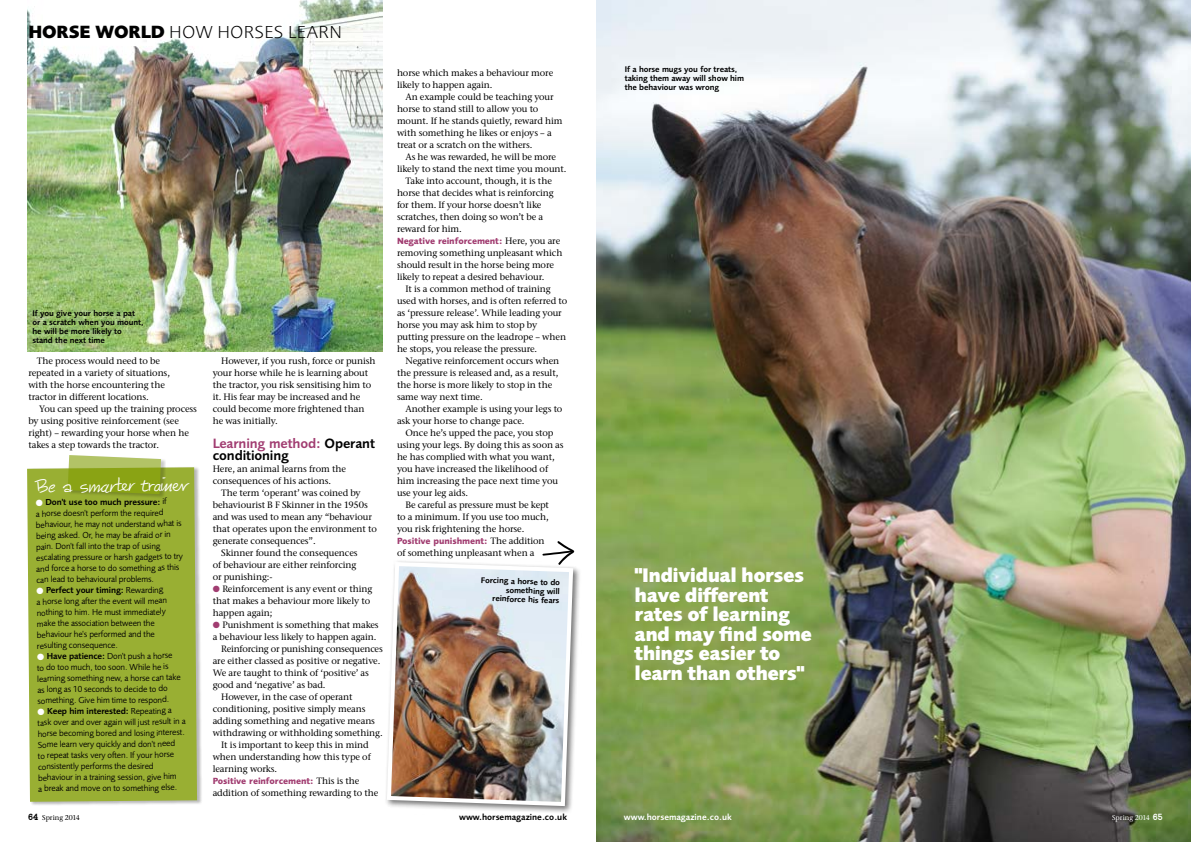
<style>
.page{position:relative;width:1191px;height:842px;background:#fff}
.page>*{position:absolute;margin:0;border:0;box-sizing:border-box;transform-origin:0 0}
.t1{font:21px "Manwriting";color:#fff}
.t2{font:800 20px/19.5px "Foundry Sans";letter-spacing:-.03em;color:#fff}
.t3{font:300 18px "Foundry Sans";letter-spacing:.03em;color:#000}
.t4{font:600 14px/12px "Foundry Sans";letter-spacing:-.01em;color:#000}
.t5{font:500 9.2px/12px "Stone Ser ITC Std";letter-spacing:-.01em;color:#000}
.t6{font:700 9.2px "Foundry Sans";letter-spacing:-.01em;color:#a13d71}
.t7{font:9px/11px "Foundry Sans";letter-spacing:-.025em;color:#000}
.t8{font:600 9px "Foundry Sans";color:#000}
.t9{font:600 9px "Foundry Sans";color:#fff}
.t10{font:600 8.5px/9px "Foundry Sans";letter-spacing:-.01em;color:#000}
.t11{font:500 7px "Stone Ser ITC Std";color:#000}
.t12{font:500 7px "Stone Ser ITC Std";color:#fff}
.s1{font-weight:800}
.s2{color:#fff}
.s3{font-weight:600}
.s4{color:#a13d71}
.s5{font-family:"Stone Ser ITC Std";font-weight:500;color:#000}
.s6{font-family:"Esfera NF";font-weight:700;font-size:8.5px}
</style>
<div class="page">
<img style="left:27px;top:0;width:356px;height:351px">
<img style="left:596px;top:0;width:595px;height:842px">
<div style="left:27px;top:467px;width:175px;height:339px;background:#000;opacity:.35"></div>
<div style="left:27px;top:467px;width:170px;height:335px;background:#99af33"></div>
<div style="left:68px;top:454px;width:98px;height:44px;background:#000;opacity:.35"></div>
<svg style="left:68px;top:455px;width:93px;height:39px;background:#9ab038"></svg>
<div style="left:384px;top:560px;width:197px;height:255px;background:#000;opacity:.55"></div>
<img style="left:385px;top:560px;width:190px;height:248px">
<svg style="left:542px;top:541px;width:32px;height:24px"></svg>
<h3 class="t3" style="left:28px;top:22px;width:315px"><span class="s1">Horse world</span> HOW H ORSES LEARN</h3>
<p class="t10" style="left:32px;top:308px;width:113px">If you give your horse a pat or a scratch when you mount, he will be more likely to stand the next time</p>
<p class="t5" style="left:28px;top:355px;width:143px;text-indent:9px">The process would need to be repeated in a variety of situations, with the horse encountering the tractor in different locations.</p>
<p class="t5" style="left:28px;top:403px;width:170px;text-indent:11px">You can speed up the training process by using positive reinforcement (see right) – rewarding your horse when he takes a step towards the tractor.</p>
<h1 class="t1" style="left:34px;top:472px;width:146px;rotate:-1deg">Be a sma rte r trainer</h1>
<p class="t7" style="left:36px;top:497px;width:149px"><span class="s2">●</span> <span class="s3">Don't use too much pressure:</span> if<br>a horse doesn't perform the required behaviour, he may not understand what is being asked. Or, he may be afraid or in pain. Don't fall into the trap of using escalating pressure or harsh gadgets to try and force a horse to do something as this can lead to behavioural problems.</p>
<p class="t7" style="left:36px;top:585px;width:132px"><span class="s2">●</span> <span class="s3">Perfect your timing:</span> Rewarding a horse long after the event will mean nothing to him. He must immediately make the association between the behaviour he's performed and the resulting consequence.</p>
<p class="t7" style="left:37px;top:650px;width:145px"><span class="s2">●</span> <span class="s3">Have patience:</span> Don't push a horse to do too much, too soon. While he is learning something new, a horse can take as long as 10 seconds to decide to do something. Give him time to respond.</p>
<p class="t7" style="left:38px;top:706px;width:150px"><span class="s2">●</span> <span class="s3">Keep him interested:</span> Repeating a task over and over again will just result in a horse becoming bored and losing interest.<br>Some learn very quickly and don't need<br>to repeat tasks very often. If your horse consistently performs the desired behaviour in a training session, give him<br>a break and move on to something else.</p>
<p class="t5" style="left:213px;top:355px;width:164px;text-indent:9px">However, if you rush, force or punish your horse while he is learning about the tractor, you risk sensitising him to it. His fear may be increased and he could become more frightened than he was initially.</p>
<h3 class="t4" style="left:213px;top:437px;width:164px"><span class="s4">Learning method:</span> Operant conditioning</h3>
<p class="t5" style="left:213px;top:463px;width:135px">Here, an animal learns from the consequences of his actions.</p>
<p class="t5" style="left:221px;top:487px;width:141px">The term ‘operant’ was coined by</p>
<p class="t5" style="left:213px;top:499px;width:157px">behaviourist B F Skinner in the 1950s</p>
<p class="t5" style="left:213px;top:511px;width:161px">and was used to mean any “behaviour</p>
<p class="t5" style="left:213px;top:523px;width:166px">that operates upon the environment to</p>
<p class="t5" style="left:213px;top:535px;width:105px">generate consequences”.</p>
<p class="t5" style="left:221px;top:547px;width:138px">Skinner found the consequences</p>
<p class="t5" style="left:213px;top:559px;width:145px">of behaviour are either reinforcing</p>
<p class="t5" style="left:213px;top:571px;width:61px">or punishing:-</p>
<p class="t5" style="left:213px;top:583px;width:161px"><span class="s4">●</span> Reinforcement is any event or thing that makes a behaviour more likely to happen again;</p>
<p class="t5" style="left:213px;top:619px;width:167px"><span class="s4">●</span> Punishment is something that makes</p>
<p class="t5" style="left:213px;top:631px;width:165px">a behaviour less likely to happen again.</p>
<p class="t5" style="left:221px;top:643px;width:163px">Reinforcing or punishing consequences</p>
<p class="t5" style="left:213px;top:655px;width:169px">are either classed as positive or negative.</p>
<p class="t5" style="left:213px;top:667px;width:158px">We are taught to think of ‘positive’ as</p>
<p class="t5" style="left:213px;top:679px;width:114px">good and ‘negative’ as bad.</p>
<p class="t5" style="left:221px;top:691px;width:133px">However, in the case of operant</p>
<p class="t5" style="left:213px;top:703px;width:154px">conditioning, positive simply means</p>
<p class="t5" style="left:213px;top:715px;width:164px">adding something and negative means</p>
<p class="t5" style="left:213px;top:727px;width:172px">withdrawing or withholding something.</p>
<p class="t5" style="left:221px;top:739px;width:149px">It is important to keep this in mind</p>
<p class="t5" style="left:213px;top:751px;width:160px">when understanding how this type of</p>
<p class="t5" style="left:213px;top:763px;width:66px">learning works.</p>
<p class="t6" style="left:213px;top:775px;width:148px">Positive reinforcement: <span class="s5">This is the</span></p>
<p class="t5" style="left:213px;top:786px;width:167px">addition of something rewarding to the</p>
<p class="t5" style="left:397px;top:66px;width:158px">horse which makes a behaviour more likely to happen again.</p>
<p class="t5" style="left:397px;top:90px;width:167px;text-indent:9px">An example could be teaching your horse to stand still to allow you to mount. If he stands quietly, reward him with something he likes or enjoys – a treat or a scratch on the withers.</p>
<p class="t5" style="left:405px;top:150px;width:152px">As he was rewarded, he will be more</p>
<p class="t5" style="left:397px;top:162px;width:171px">likely to stand the next time you mount.</p>
<p class="t5" style="left:405px;top:174px;width:148px">Take into account, though, it is the</p>
<p class="t5" style="left:397px;top:186px;width:158px">horse that decides what is reinforcing</p>
<p class="t5" style="left:397px;top:198px;width:146px">for them. If your horse doesn’t like</p>
<p class="t5" style="left:397px;top:210px;width:148px">scratches, then doing so won’t be a</p>
<p class="t5" style="left:397px;top:222px;width:66px">reward for him.</p>
<p class="t6" style="left:397px;top:235px;width:165px">Negative reinforcement: <span class="s5">Here, you are</span></p>
<p class="t5" style="left:397px;top:246px;width:167px">removing something unpleasant which should result in the horse being more likely to repeat a desired behaviour.</p>
<p class="t5" style="left:397px;top:282px;width:172px;text-indent:9px">It is a common method of training used with horses, and is often referred to as ‘pressure release’. While leading your horse you may ask him to stop by putting pressure on the leadrope – when he stops, you release the pressure.</p>
<p class="t5" style="left:397px;top:354px;width:164px;text-indent:9px">Negative reinforcement occurs when the pressure is released and, as a result, the horse is more likely to stop in the same way next time.</p>
<p class="t5" style="left:397px;top:402px;width:167px;text-indent:9px">Another example is using your legs to ask your horse to change pace.</p>
<p class="t5" style="left:405px;top:426px;width:149px">Once he’s upped the pace, you stop</p>
<p class="t5" style="left:397px;top:438px;width:168px">using your legs. By doing this as soon as</p>
<p class="t5" style="left:397px;top:450px;width:159px">he has complied with what you want,</p>
<p class="t5" style="left:397px;top:462px;width:153px">you have increased the likelihood of</p>
<p class="t5" style="left:397px;top:474px;width:162px">him increasing the pace next time you</p>
<p class="t5" style="left:397px;top:486px;width:72px">use your leg aids.</p>
<p class="t5" style="left:405px;top:498px;width:145px">Be careful as pressure must be kept</p>
<p class="t5" style="left:397px;top:510px;width:153px">to a minimum. If you use too much,</p>
<p class="t5" style="left:397px;top:522px;width:129px">you risk frightening the horse.</p>
<p class="t6" style="left:397px;top:535px;width:149px">Positive punishment: <span class="s5">The addition</span></p>
<p class="t5" style="left:397px;top:546px;width:139px">of something unpleasant when a</p>
<p class="t10" style="left:481px;top:575px;width:81px;text-align:right;rotate:2deg">Forcing a horse to do something will reinforce his fears</p>
<p class="t10" style="left:624px;top:65px;width:121px">If a horse mugs you for treats, taking them away will show him the behaviour was wrong</p>
<h2 class="t2" style="left:634px;top:566px;width:179px">"Individual horses have different rates of learning and may find some things easier to learn than others"</h2>
<p class="t11" style="left:28px;top:813px;width:53px"><span class="s6">64</span> Spring 2014</p>
<p class="t8" style="left:459px;top:812px;width:109px">www.horsemagazine.co.uk</p>
<p class="t9" style="left:624px;top:812px;width:109px">www.horsemagazine.co.uk</p>
<p class="t12" style="left:1112px;top:813px;width:52px">Spring 2014 <span class="s6">65</span></p>
</div>
